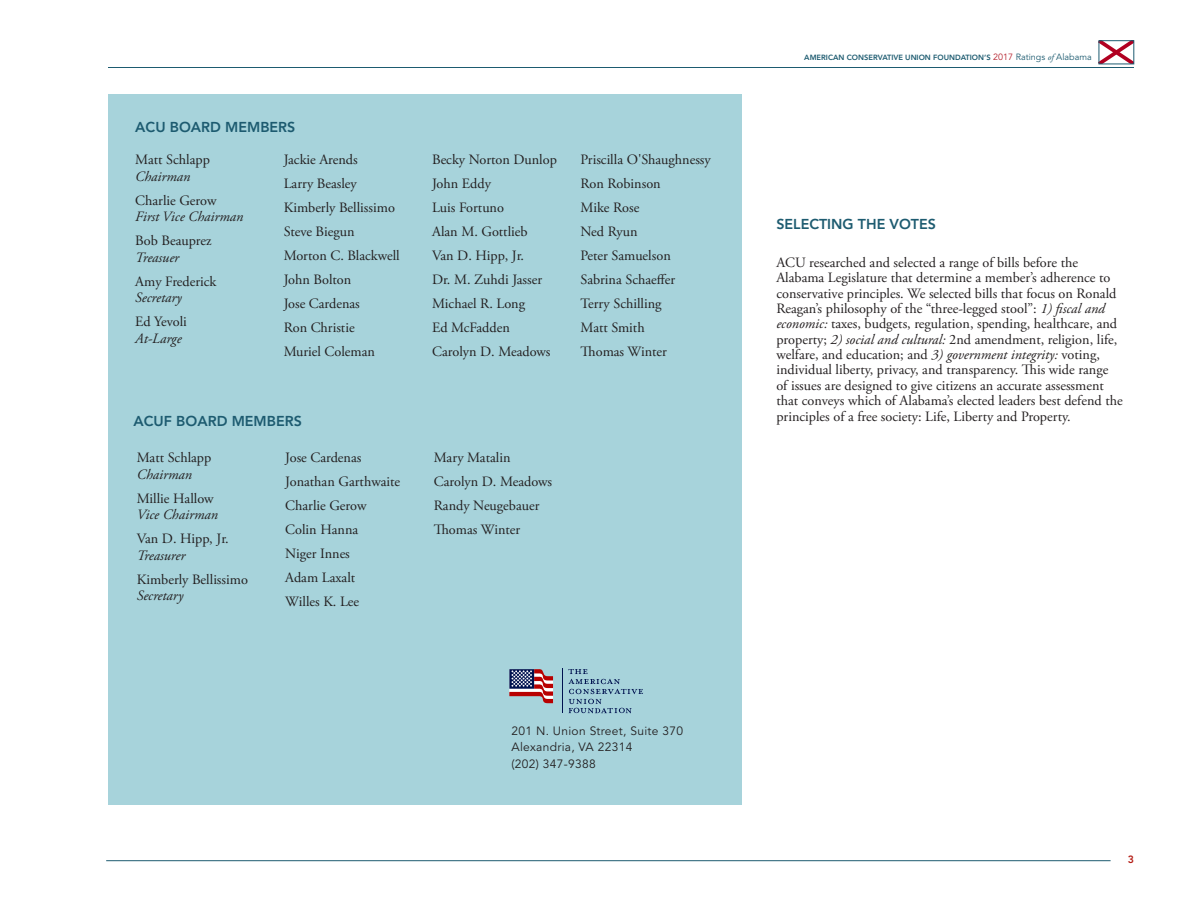
<style>
.page{position:relative;width:1188px;height:918px;background:#fff}
.page>*{position:absolute;margin:0;border:0;box-sizing:border-box;transform-origin:0 0}
.BODLISTING{font:14.25px/15.5px "Adobe Garamond Pro";color:#231f20}
.BLUEALLCAPSTITLE{font:800 14.25px "Avenir";color:#1d5b70}
.BODLISTING-2{font:italic 14.25px/16.5px "Adobe Garamond Pro";color:#231f20}
.t1{font:12px "Avenir";letter-spacing:.025em;color:#231f20}
.t2{font:800 10.5px "Avenir";color:#b41d15}
.t3{font:800 7.5px "Avenir";color:#1d5b70}
.s1{font-style:italic}
.s2{font-style:normal}
.s3{font-weight:400;font-size:9px;color:#b5222e}
.s4{font-weight:400;font-size:9px}
.s5{font-family:"Adobe Garamond Pro";font-weight:400;font-style:italic;font-size:9px}
</style>
<div class="page">
<hr style="left:106px;top:860px;width:1005px;height:1px;background:#1d5b70">
<hr style="left:108px;top:67px;width:1026px;height:1px;background:#1d5b70">
<svg style="left:1101px;top:42px;width:31px;height:20px"></svg>
<div style="left:1099px;top:40px;width:35px;height:24px;border:1px solid #1d5b70"></div>
<div style="left:108px;top:94px;width:634px;height:711px;background:#a7d3db"></div>
<hr style="left:562px;top:668px;width:1px;height:45px;background:#00124f">
<svg style="left:509px;top:669px;width:44px;height:34px"></svg>
<svg style="left:568px;top:669px;width:75px;height:44px"></svg>
<p class="BLUEALLCAPSTITLE" style="left:135px;top:119px;width:162px">ACU BOARD MEMBERS</p>
<p class="BODLISTING" style="left:135px;top:152px;width:76px;line-height:16.5px">Matt Schlapp<br><span class="s1">Chairman</span></p>
<p class="BODLISTING-2" style="left:135px;top:192px;width:109px"><span class="s2">Charlie Gerow<br></span>First Vice Chairman</p>
<p class="BODLISTING" style="left:135px;top:233px;width:78px;line-height:16.5px">Bob Beauprez<br><span class="s1">Treasuer</span></p>
<p class="BODLISTING" style="left:135px;top:274px;width:83px;line-height:16.5px">Amy Frederick<br><span class="s1">Secretary</span></p>
<p class="BODLISTING" style="left:135px;top:314px;width:53px;line-height:16.5px">Ed Yevoli<br><span class="s1">At-Large</span></p>
<p class="BODLISTING" style="left:284px;top:153px;width:76px">Jackie Arends</p>
<p class="BODLISTING" style="left:284px;top:177px;width:75px">Larry Beasley</p>
<p class="BODLISTING" style="left:284px;top:201px;width:113px">Kimberly Bellissimo</p>
<p class="BODLISTING" style="left:284px;top:225px;width:72px">Steve Biegun</p>
<p class="BODLISTING" style="left:284px;top:249px;width:118px">Morton C. Blackwell</p>
<p class="BODLISTING" style="left:284px;top:273px;width:69px">John Bolton</p>
<p class="BODLISTING" style="left:284px;top:297px;width:78px">Jose Cardenas</p>
<p class="BODLISTING" style="left:284px;top:321px;width:72px">Ron Christie</p>
<p class="BODLISTING" style="left:284px;top:345px;width:93px">Muriel Coleman</p>
<p class="BLUEALLCAPSTITLE" style="left:134px;top:413px;width:170px">ACUF BOARD MEMBERS</p>
<p class="BODLISTING" style="left:137px;top:450px;width:76px;line-height:16.5px">Matt Schlapp<br><span class="s1">Chairman</span></p>
<p class="BODLISTING" style="left:137px;top:490px;width:83px;line-height:16.5px">Millie Hallow<br><span class="s1">Vice Chairman</span></p>
<p class="BODLISTING" style="left:137px;top:531px;width:94px;line-height:16.5px">Van D. Hipp, Jr.<br><span class="s1">Treasurer</span></p>
<p class="BODLISTING" style="left:137px;top:571px;width:113px;line-height:16.5px">Kimberly Bellissimo<br><span class="s1">Secretary</span></p>
<p class="BODLISTING" style="left:285px;top:450px;width:78px">Jose Cardenas</p>
<p class="BODLISTING" style="left:285px;top:474px;width:116px">Jonathan Garthwaite</p>
<p class="BODLISTING" style="left:285px;top:498px;width:83px">Charlie Gerow</p>
<p class="BODLISTING" style="left:285px;top:522px;width:74px">Colin Hanna</p>
<p class="BODLISTING" style="left:285px;top:546px;width:66px">Niger Innes</p>
<p class="BODLISTING" style="left:285px;top:570px;width:71px">Adam Laxalt</p>
<p class="BODLISTING" style="left:285px;top:594px;width:75px">Willes K. Lee</p>
<p class="BODLISTING" style="left:432px;top:153px;width:126px">Becky Norton Dunlop</p>
<p class="BODLISTING" style="left:432px;top:177px;width:60px">John Eddy</p>
<p class="BODLISTING" style="left:432px;top:201px;width:73px">Luis Fortuno</p>
<p class="BODLISTING" style="left:432px;top:225px;width:97px">Alan M. Gottlieb</p>
<p class="BODLISTING" style="left:432px;top:249px;width:94px">Van D. Hipp, Jr.</p>
<p class="BODLISTING" style="left:432px;top:273px;width:112px">Dr. M. Zuhdi Jasser</p>
<p class="BODLISTING" style="left:432px;top:297px;width:94px">Michael R. Long</p>
<p class="BODLISTING" style="left:432px;top:321px;width:79px">Ed McFadden</p>
<p class="BODLISTING" style="left:432px;top:345px;width:120px">Carolyn D. Meadows</p>
<p class="BODLISTING" style="left:581px;top:153px;width:132px">Priscilla O'Shaughnessy</p>
<p class="BODLISTING" style="left:581px;top:177px;width:82px">Ron Robinson</p>
<p class="BODLISTING" style="left:581px;top:201px;width:60px">Mike Rose</p>
<p class="BODLISTING" style="left:581px;top:225px;width:58px">Ned Ryun</p>
<p class="BODLISTING" style="left:581px;top:249px;width:92px">Peter Samuelson</p>
<p class="BODLISTING" style="left:581px;top:273px;width:96px">Sabrina Schaeffer</p>
<p class="BODLISTING" style="left:581px;top:297px;width:83px">Terry Schilling</p>
<p class="BODLISTING" style="left:581px;top:321px;width:66px">Matt Smith</p>
<p class="BODLISTING" style="left:581px;top:345px;width:88px">Thomas Winter</p>
<p class="BODLISTING" style="left:434px;top:450px;width:78px">Mary Matalin</p>
<p class="BODLISTING" style="left:434px;top:474px;width:120px">Carolyn D. Meadows</p>
<p class="BODLISTING" style="left:434px;top:498px;width:107px">Randy Neugebauer</p>
<p class="BODLISTING" style="left:434px;top:522px;width:88px">Thomas Winter</p>
<p class="t1" style="left:512px;top:723px;width:173px">201 N. Union Street, Suite 370</p>
<p class="t1" style="left:512px;top:740px;width:122px">Alexandria, VA 22314</p>
<p class="t1" style="left:512px;top:756px;width:86px">(202) 347-9388</p>
<p class="t3" style="left:804px;top:53px;width:289px">AMERICAN CONSERVATIVE UNION FOUNDATION’S <span class="s3">2017</span> <span class="s4">Ratings</span> <span class="s5">of</span> <span class="s4">Alabama</span></p>
<p class="BLUEALLCAPSTITLE" style="left:776px;top:216px;width:161px">SELECTING THE VOTES</p>
<p class="BODLISTING" style="left:776px;top:255px;width:348px">ACU researched and selected a range of bills before the Alabama Legislature that determine a member’s adherence to conservative principles. We selected bills that focus on Ronald Reagan’s philosophy of the “three-legged stool”: <span class="s1">1) fiscal and economic:</span> taxes, budgets, regulation, spending, healthcare, and property; <span class="s1">2) social and cultural:</span> 2nd amendment, religion, life, welfare, and education; and <span class="s1">3) government integrity:</span> voting, individual liberty, privacy, and transparency. This wide range of issues are designed to give citizens an accurate assessment that conveys which of Alabama’s elected leaders best defend the principles of a free society: Life, Liberty and Property.</p>
<p class="t2" style="left:1128px;top:853px;width:8px">3</p>
</div>
